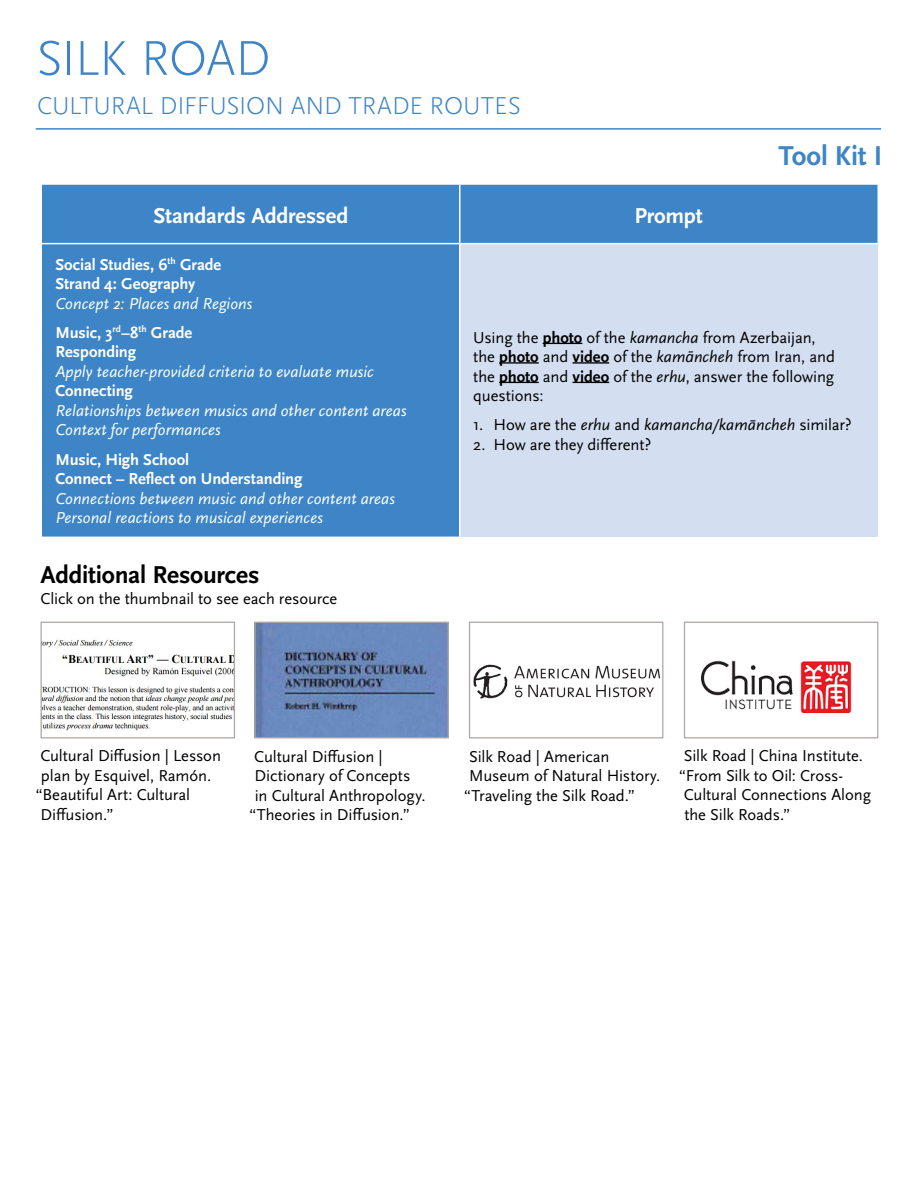
<style>
.page{position:relative;width:918px;height:1188px;background:#fff}
.page>*{position:absolute;margin:0;border:0;box-sizing:border-box;transform-origin:0 0}
.t1{font:300 51px "Scala Sans OT";letter-spacing:-.02em;color:#3d85c6}
.t2{font:700 28.5px "Scala Sans OT";letter-spacing:-.005em;color:#3d85c6}
.t3{font:300 25.5px "Scala Sans OT";letter-spacing:-.005em;color:#3d85c6}
.t4{font:700 25.5px "Scala Sans OT";letter-spacing:-.01em;color:#000}
.t5{font:700 22.5px "Scala Sans OT";letter-spacing:-.01em;color:#fff}
.t6{font:16.5px/19.5px "Scala Sans OT";letter-spacing:-.005em;color:#000}
.t7{font:italic 16.5px/19.5px "Scala Sans OT";letter-spacing:.005em;color:#fff}
.t8{font:700 16.5px/19.5px "Scala Sans OT";letter-spacing:-.005em;color:#fff}
.s1{font-weight:700;font-style:normal}
.s2{font-weight:700}
.s3{font-style:italic}
.s4{font-family:"Calibri";font-style:italic}
.s5{font-family:"Scala Sans Pro";font-style:italic}
</style>
<div class="page">
<div style="left:42px;top:185px;width:836px;height:352px;background:#3d85c6"></div>
<div style="left:460px;top:244px;width:418px;height:293px;background:#d4def1"></div>
<hr style="left:459px;top:185px;width:1px;height:58px;background:#fff">
<hr style="left:42px;top:243px;width:418px;height:1px;background:#fff">
<hr style="left:460px;top:243px;width:418px;height:1px;background:#fff">
<hr style="left:459px;top:244px;width:1px;height:293px;background:#fff">
<hr style="left:543px;top:343px;width:39px;height:1px;background:#000">
<hr style="left:499px;top:362px;width:40px;height:2px;background:#000">
<hr style="left:573px;top:362px;width:36px;height:2px;background:#000">
<hr style="left:499px;top:382px;width:40px;height:1px;background:#000">
<hr style="left:573px;top:382px;width:36px;height:1px;background:#000">
<hr style="left:36px;top:128px;width:845px;height:2px;background:#3d85c6">
<img style="left:43px;top:639px;width:190px;height:92px">
<div style="left:41px;top:622px;width:194px;height:116px;border:1px solid #afa9a6"></div>
<img style="left:701px;top:660px;width:151px;height:53px">
<div style="left:684px;top:622px;width:194px;height:116px;border:1px solid #afa9a6"></div>
<img style="left:256px;top:624px;width:191px;height:112px">
<div style="left:254px;top:622px;width:195px;height:116px;border:1px solid #afa9a6"></div>
<img style="left:473px;top:664px;width:188px;height:35px">
<div style="left:469px;top:622px;width:194px;height:116px;border:1px solid #afa9a6"></div>
<h1 class="t1" style="left:36px;top:31px;width:236px">SILK ROAD</h1>
<h3 class="t3" style="left:37px;top:92px;width:485px">CULTURAL DIFFUSION AND TRADE ROUTES</h3>
<h2 class="t2" style="left:779px;top:139px;width:105px">Tool Kit I</h2>
<h3 class="t5" style="left:153px;top:203px;width:196px">Standards Addressed</h3>
<h3 class="t5" style="left:634px;top:203px;width:70px">Prompt</h3>
<p class="t8" style="left:55px;top:255px;width:167px">Social Studies, 6<sup>th</sup> Grade<br>Strand 4: Geography</p>
<p class="t7" style="left:55px;top:289px;width:198px;line-height:29.2px">Concept 2: Places and Regions<br><span class="s1">Music, 3</span><sup>rd</sup><span class="s1">–8</span><sup>th</sup> <span class="s1">Grade</span></p>
<p class="t8" style="left:55px;top:342px;width:82px">Responding</p>
<p class="t7" style="left:55px;top:362px;width:320px">Apply teacher-provided criteria to evaluate music</p>
<p class="t8" style="left:55px;top:381px;width:79px">Connecting</p>
<p class="t7" style="left:55px;top:401px;width:353px">Relationships between musics and other content areas<br>Context for performances</p>
<p class="t8" style="left:55px;top:450px;width:248px">Music, High School<br>Connect – Reflect on Understanding</p>
<p class="t7" style="left:55px;top:489px;width:341px">Connections between music and other content areas<br>Personal reactions to musical experiences</p>
<p class="t6" style="left:473px;top:328px;width:363px">Using the <span class="s2">photo</span> of the <span class="s3">kamancha</span> from Azerbaijan, the <span class="s2">photo</span> and <span class="s2">video</span> of the <span class="s3">kam</span><span class="s4">ā</span><span class="s3">ncheh</span> from Iran, and the <span class="s2">photo</span> and <span class="s2">video</span> of the <span class="s3">erhu</span>, answer the following questions:</p>
<p class="t6" style="left:473px;top:416px;width:380px">1. How are the <span class="s3">erhu</span> and <span class="s3">kamancha/kam</span><span class="s5">ā</span><span class="s3">ncheh</span> similar?</p>
<p class="t6" style="left:473px;top:435px;width:180px">2. How are they different?</p>
<h3 class="t4" style="left:40px;top:560px;width:220px">Additional Resources</h3>
<p class="t6" style="left:40px;top:589px;width:298px">Click on the thumbnail to see each resource</p>
<p class="t6" style="left:40px;top:747px;width:182px">Cultural Diffusion | Lesson</p>
<p class="t6" style="left:41px;top:766px;width:172px">plan by Esquivel, Ramón.</p>
<p class="t6" style="left:35px;top:786px;width:156px">“Beautiful Art: Cultural</p>
<p class="t6" style="left:41px;top:805px;width:75px">Diffusion.”</p>
<p class="t6" style="left:254px;top:747px;width:130px">Cultural Diffusion |</p>
<p class="t6" style="left:254px;top:766px;width:158px">Dictionary of Concepts</p>
<p class="t6" style="left:255px;top:786px;width:172px">in Cultural Anthropology.</p>
<p class="t6" style="left:249px;top:805px;width:162px">“Theories in Diffusion.”</p>
<p class="t6" style="left:469px;top:747px;width:142px">Silk Road | American</p>
<p class="t6" style="left:469px;top:766px;width:193px">Museum of Natural History.</p>
<p class="t6" style="left:464px;top:786px;width:173px">“Traveling the Silk Road.”</p>
<p class="t6" style="left:684px;top:747px;width:181px">Silk Road | China Institute.</p>
<p class="t6" style="left:679px;top:766px;width:166px">“From Silk to Oil: Cross-</p>
<p class="t6" style="left:684px;top:786px;width:189px">Cultural Connections Along</p>
<p class="t6" style="left:684px;top:805px;width:108px">the Silk Roads.”</p>
</div>
